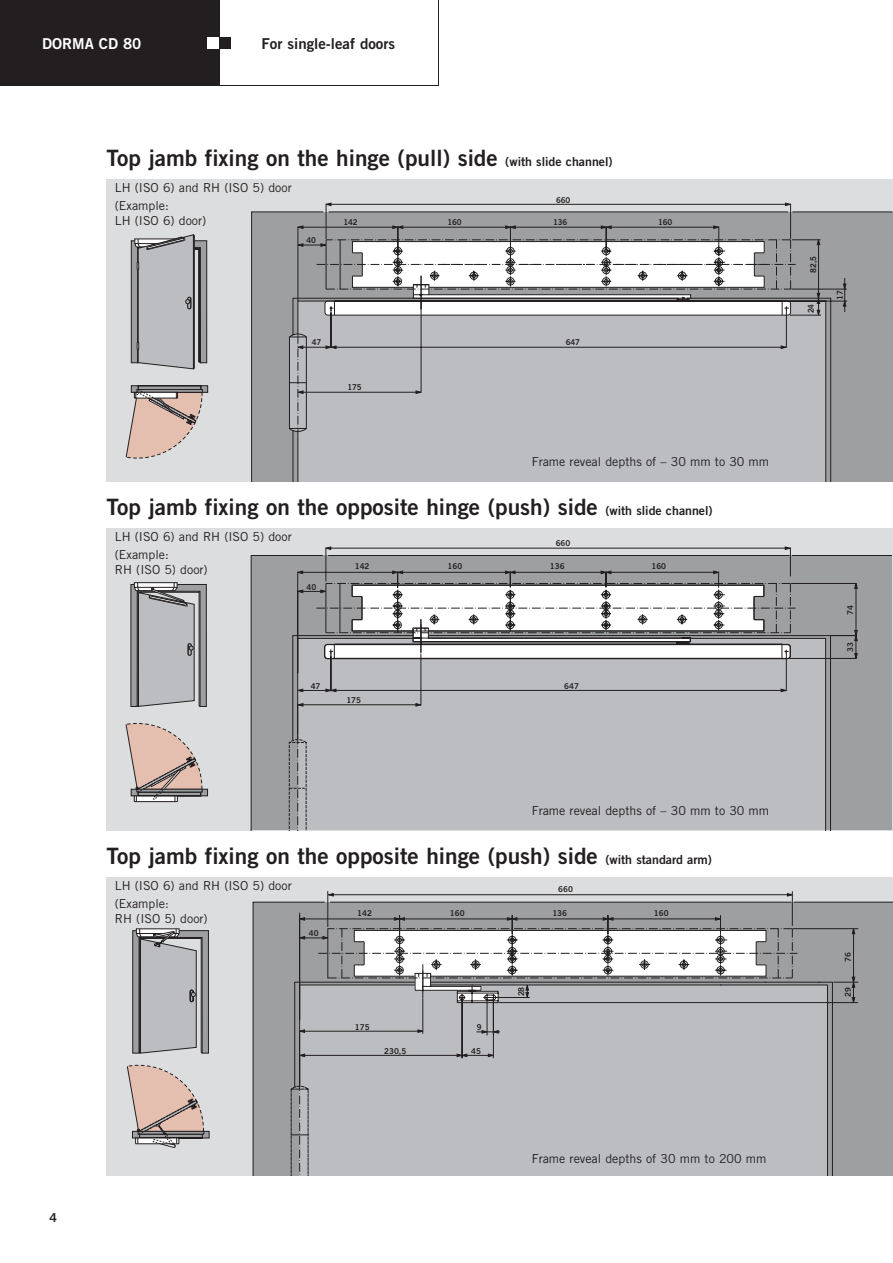
<style>
.page{position:relative;width:893px;height:1263px;background:#fff}
.page>*{position:absolute;margin:0;border:0;box-sizing:border-box;transform-origin:0 0}
.t1{font:22.5px "Trade Gothic Bold Two";color:#231f20}
.t2{font:15px "Trade Gothic Bold Two";color:#231f20}
.t3{font:15px "Trade Gothic Bold Two";color:#fff}
.t4{font:12.3px/17.5px "Trade Gothic";color:#231f20}
.t5{font:12.3px "Trade Gothic Bold Two";color:#231f20}
.t6{font:8.1px "Trade Gothic Bold Two";color:#231f20}
.s1{font-size:12.3px}
</style>
<div class="page">
<div style="left:0;top:1px;width:219px;height:85px;background:#231f20"></div>
<div style="left:219px;top:37px;width:12px;height:12px;background:#231f20"></div>
<div style="left:207px;top:37px;width:12px;height:12px;background:#fff"></div>
<div style="left:106px;top:179px;width:786px;height:302px;background:#dcddde"></div>
<div style="left:251px;top:212px;width:641px;height:269px;background:#9d9fa1"></div>
<svg style="left:126px;top:385px;width:82px;height:73px"></svg>
<hr style="left:251px;top:212px;width:1px;height:269px;background:#231f20">
<hr style="left:251px;top:212px;width:72px;height:1px;background:#231f20">
<hr style="left:792px;top:212px;width:100px;height:1px;background:#231f20">
<svg style="left:289px;top:203px;width:558px;height:278px"></svg>
<hr style="left:331px;top:204px;width:456px;height:1px;background:#231f20">
<svg style="left:842px;top:300px;width:4px;height:6px"></svg>
<svg style="left:842px;top:283px;width:4px;height:6px"></svg>
<hr style="left:790px;top:315px;width:31px;height:1px;background:#231f20">
<svg style="left:297px;top:225px;width:523px;height:91px"></svg>
<svg style="left:131px;top:234px;width:76px;height:135px;background:#a8a9ac"></svg>
<div style="left:106px;top:528px;width:786px;height:302px;background:#dcddde"></div>
<div style="left:251px;top:555px;width:640px;height:275px;background:#9d9fa1"></div>
<hr style="left:251px;top:555px;width:1px;height:275px;background:#231f20">
<hr style="left:251px;top:555px;width:72px;height:1px;background:#231f20">
<hr style="left:792px;top:555px;width:99px;height:1px;background:#231f20">
<div style="left:292px;top:635px;width:538px;height:195px;background:#bbbdc0"></div>
<svg style="left:289px;top:735px;width:18px;height:95px"></svg>
<hr style="left:786px;top:652px;width:1px;height:39px;background:#231f20">
<hr style="left:333px;top:690px;width:450px;height:1px;background:#231f20">
<hr style="left:297px;top:571px;width:1px;height:102px;background:#231f20">
<hr style="left:330px;top:652px;width:1px;height:39px;background:#231f20">
<svg style="left:297px;top:688px;width:39px;height:4px"></svg>
<hr style="left:297px;top:704px;width:1px;height:35px;background:#231f20">
<hr style="left:420px;top:653px;width:1px;height:52px;background:#231f20">
<hr style="left:300px;top:704px;width:118px;height:1px;background:#231f20">
<svg style="left:297px;top:546px;width:498px;height:113px"></svg>
<hr style="left:512px;top:572px;width:91px;height:1px;background:#231f20">
<hr style="left:783px;top:658px;width:73px;height:1px;background:#231f20">
<svg style="left:831px;top:630px;width:26px;height:29px"></svg>
<hr style="left:791px;top:583px;width:65px;height:1px;background:#231f20">
<hr style="left:855px;top:586px;width:1px;height:47px;background:#231f20">
<svg style="left:126px;top:723px;width:82px;height:79px"></svg>
<svg style="left:130px;top:582px;width:77px;height:125px;background:#a5a6a9"></svg>
<div style="left:106px;top:877px;width:786px;height:298px;background:#dcddde"></div>
<div style="left:253px;top:902px;width:639px;height:273px;background:#9d9fa1"></div>
<hr style="left:253px;top:901px;width:1px;height:274px;background:#231f20">
<hr style="left:253px;top:901px;width:72px;height:1px;background:#231f20">
<hr style="left:330px;top:901px;width:461px;height:1px;background:#231f20">
<hr style="left:794px;top:901px;width:98px;height:1px;background:#231f20">
<svg style="left:851px;top:929px;width:4px;height:5px"></svg>
<hr style="left:853px;top:931px;width:1px;height:48px;background:#231f20">
<div style="left:294px;top:981px;width:538px;height:194px;background:#bbbdc0"></div>
<hr style="left:327px;top:891px;width:1px;height:35px;background:#231f20">
<hr style="left:792px;top:891px;width:1px;height:34px;background:#231f20">
<hr style="left:462px;top:998px;width:1px;height:59px;background:#231f20">
<hr style="left:493px;top:998px;width:1px;height:59px;background:#231f20">
<hr style="left:299px;top:1031px;width:1px;height:52px;background:#231f20">
<hr style="left:422px;top:998px;width:1px;height:35px;background:#231f20">
<hr style="left:299px;top:912px;width:1px;height:107px;background:#231f20">
<hr style="left:299px;top:915px;width:1px;height:105px;background:#231f20">
<hr style="left:487px;top:998px;width:1px;height:36px;background:#231f20">
<hr style="left:499px;top:1002px;width:358px;height:1px;background:#231f20">
<svg style="left:833px;top:976px;width:25px;height:26px"></svg>
<hr style="left:793px;top:928px;width:65px;height:1px;background:#231f20">
<svg style="left:328px;top:892px;width:6px;height:4px"></svg>
<svg style="left:787px;top:892px;width:5px;height:4px"></svg>
<svg style="left:417px;top:1029px;width:6px;height:3px"></svg>
<svg style="left:299px;top:1029px;width:6px;height:3px"></svg>
<svg style="left:290px;top:1053px;width:19px;height:122px"></svg>
<hr style="left:331px;top:894px;width:459px;height:1px;background:#231f20">
<hr style="left:302px;top:1030px;width:118px;height:1px;background:#231f20">
<hr style="left:302px;top:1054px;width:156px;height:1px;background:#231f20">
<svg style="left:456px;top:1053px;width:38px;height:3px"></svg>
<svg style="left:300px;top:915px;width:497px;height:88px"></svg>
<svg style="left:477px;top:1029px;width:22px;height:4px"></svg>
<svg style="left:127px;top:1064px;width:82px;height:83px"></svg>
<svg style="left:132px;top:928px;width:77px;height:125px;background:#a6a7a9"></svg>
<p class="t3" style="left:42px;top:38px;width:101px">DORMA CD 80</p>
<p class="t2" style="left:261px;top:38px;width:135px">For single-leaf doors</p>
<h1 class="t1" style="left:106px;top:149px;width:508px">Top jamb fixing on the hinge (pull) side <span class="s1">(with slide channel)</span></h1>
<p class="t4" style="left:115px;top:180px;width:178px">LH (ISO 6) and RH (ISO 5) door (Example:</p>
<p class="t4" style="left:115px;top:213px;width:93px">LH (ISO 6) door)</p>
<p class="t6" style="left:556px;top:197px;width:16px">660</p>
<p class="t6" style="left:343px;top:219px;width:16px">142</p>
<p class="t6" style="left:447px;top:219px;width:16px">160</p>
<p class="t6" style="left:553px;top:219px;width:16px">136</p>
<p class="t6" style="left:658px;top:219px;width:16px">160</p>
<p class="t6" style="left:306px;top:237px;width:11px">40</p>
<p class="t6" style="left:312px;top:339px;width:11px">47</p>
<p class="t6" style="left:347px;top:384px;width:16px">175</p>
<p class="t6" style="left:565px;top:339px;width:16px">647</p>
<p class="t4" style="left:531px;top:453px;width:239px">Frame reveal depths of – 30 mm to 30 mm</p>
<h1 class="t1" style="left:106px;top:498px;width:608px">Top jamb fixing on the opposite hinge (push) side <span class="s1">(with slide channel)</span></h1>
<p class="t4" style="left:115px;top:529px;width:178px">LH (ISO 6) and RH (ISO 5) door (Example:</p>
<p class="t4" style="left:115px;top:562px;width:94px">RH (ISO 5) door)</p>
<p class="t6" style="left:555px;top:540px;width:16px">660</p>
<p class="t6" style="left:355px;top:563px;width:16px">142</p>
<p class="t6" style="left:447px;top:563px;width:16px">160</p>
<p class="t6" style="left:550px;top:563px;width:16px">136</p>
<p class="t6" style="left:651px;top:563px;width:16px">160</p>
<p class="t6" style="left:306px;top:584px;width:11px">40</p>
<p class="t6" style="left:311px;top:683px;width:11px">47</p>
<p class="t6" style="left:346px;top:697px;width:16px">175</p>
<p class="t6" style="left:564px;top:683px;width:16px">647</p>
<p class="t6" style="left:810px;top:273px;width:18px;rotate:-90deg">82,5</p>
<p class="t6" style="left:808px;top:313px;width:11px;rotate:-90deg">24</p>
<p class="t6" style="left:837px;top:299px;width:11px;rotate:-90deg">17</p>
<p class="t6" style="left:847px;top:615px;width:11px;rotate:-90deg">74</p>
<p class="t6" style="left:847px;top:652px;width:11px;rotate:-90deg">33</p>
<p class="t5" style="left:49px;top:1212px;width:9px">4</p>
<p class="t4" style="left:531px;top:802px;width:239px">Frame reveal depths of – 30 mm to 30 mm</p>
<h1 class="t1" style="left:106px;top:847px;width:607px">Top jamb fixing on the opposite hinge (push) side <span class="s1">(with standard arm)</span></h1>
<p class="t4" style="left:115px;top:877px;width:178px">LH (ISO 6) and RH (ISO 5) door (Example:</p>
<p class="t4" style="left:115px;top:910px;width:94px">RH (ISO 5) door)</p>
<p class="t6" style="left:558px;top:886px;width:16px">660</p>
<p class="t6" style="left:357px;top:909px;width:16px">142</p>
<p class="t6" style="left:450px;top:909px;width:16px">160</p>
<p class="t6" style="left:552px;top:909px;width:16px">136</p>
<p class="t6" style="left:654px;top:909px;width:16px">160</p>
<p class="t6" style="left:309px;top:929px;width:11px">40</p>
<p class="t6" style="left:355px;top:1023px;width:16px">175</p>
<p class="t6" style="left:384px;top:1047px;width:24px">230,5</p>
<p class="t6" style="left:476px;top:1023px;width:6px">9</p>
<p class="t6" style="left:471px;top:1047px;width:11px">45</p>
<p class="t6" style="left:518px;top:996px;width:11px;rotate:-90deg">28</p>
<p class="t4" style="left:531px;top:1151px;width:236px">Frame reveal depths of 30 mm to 200 mm</p>
<p class="t6" style="left:844px;top:961px;width:11px;rotate:-90deg">76</p>
<p class="t6" style="left:844px;top:996px;width:11px;rotate:-90deg">29</p>
</div>
